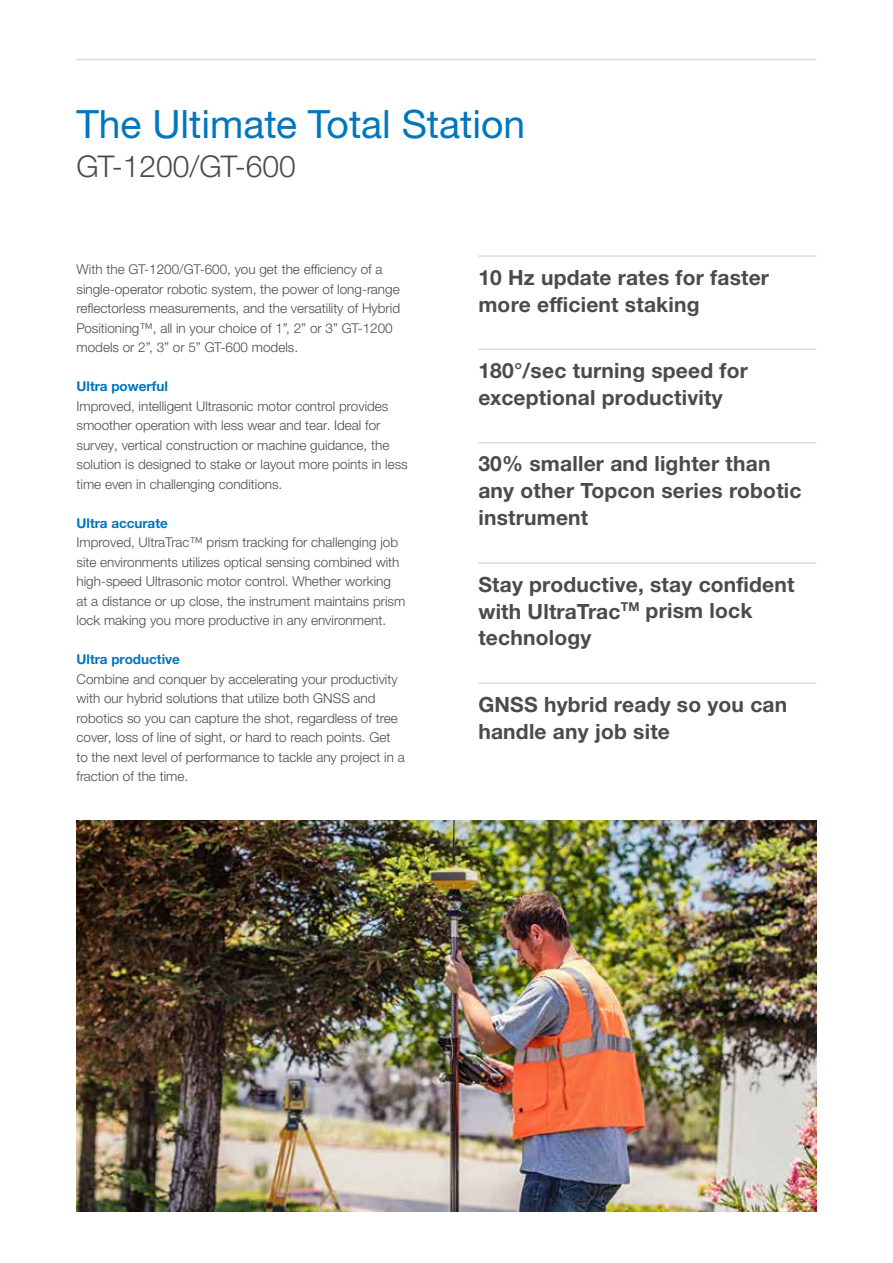
<style>
.page{position:relative;width:893px;height:1263px;background:#fff}
.page>*{position:absolute;margin:0;border:0;box-sizing:border-box;transform-origin:0 0}
.t1{font:39px "Helvetica Neue LTW1 G";color:#0076bd}
.t2{font:300 30px "Helvetica Neue LTW1 G";color:#4b4b4d}
.t3{font:700 21px/27px "Helvetica Neue LTW1 G";letter-spacing:.01em;color:#4b4b4d}
.t4{font:300 13.5px/19.5px "Helvetica Neue LTW1 G";color:#4b4b4d}
.t5{font:700 13.5px "Helvetica Neue LTW1 G";color:#0076bd}
</style>
<div class="page">
<hr style="left:77px;top:59px;width:739px;height:1px;background:#d9dadb">
<hr style="left:478px;top:255px;width:338px;height:2px;background:#d9dadb">
<hr style="left:478px;top:349px;width:338px;height:1px;background:#d9dadb">
<hr style="left:478px;top:442px;width:338px;height:1px;background:#d9dadb">
<hr style="left:478px;top:562px;width:338px;height:2px;background:#d9dadb">
<hr style="left:478px;top:682px;width:338px;height:2px;background:#d9dadb">
<img style="left:77px;top:820px;width:739px;height:392px">
<h1 class="t1" style="left:77px;top:100px;width:450px">The Ultimate Total Station</h1>
<h2 class="t2" style="left:77px;top:148px;width:221px">GT-1200/GT-600</h2>
<p class="t4" style="left:77px;top:259px;width:325px">With the GT-1200/GT-600, you get the efficiency of a single-operator robotic system, the power of long-range reflectorless measurements, and the versatility of Hybrid Positioning™, all in your choice of 1”, 2” or 3” GT-1200 models or 2”, 3” or 5” GT-600 models.</p>
<p class="t5" style="left:77px;top:378px;width:93px">Ultra powerful</p>
<p class="t4" style="left:77px;top:396px;width:333px">Improved, intelligent Ultrasonic motor control provides smoother operation with less wear and tear. Ideal for survey, vertical construction or machine guidance, the solution is designed to stake or layout more points in less time even in challenging conditions.</p>
<p class="t5" style="left:77px;top:514px;width:93px">Ultra accurate</p>
<p class="t4" style="left:77px;top:532px;width:330px">Improved, UltraTrac™ prism tracking for challenging job site environments utilizes optical sensing combined with high-speed Ultrasonic motor control. Whether working<br>at a distance or up close, the instrument maintains prism lock making you more productive in any environment.</p>
<p class="t5" style="left:77px;top:651px;width:105px">Ultra productive</p>
<p class="t4" style="left:77px;top:669px;width:330px">Combine and conquer by accelerating your productivity with our hybrid solutions that utilize both GNSS and robotics so you can capture the shot, regardless of tree cover, loss of line of sight, or hard to reach points. Get to the next level of performance to tackle any project in a fraction of the time.</p>
<h3 class="t3" style="left:478px;top:263px;width:292px">10 Hz update rates for faster more efficient staking</h3>
<h3 class="t3" style="left:478px;top:357px;width:271px">180°/sec turning speed for exceptional productivity</h3>
<h3 class="t3" style="left:478px;top:450px;width:325px">30% smaller and lighter than any other Topcon series robotic instrument</h3>
<h3 class="t3" style="left:478px;top:570px;width:318px">Stay productive, stay confident with UltraTrac<sup>TM</sup> prism lock technology</h3>
<h3 class="t3" style="left:478px;top:691px;width:310px">GNSS hybrid ready so you can handle any job site</h3>
</div>
